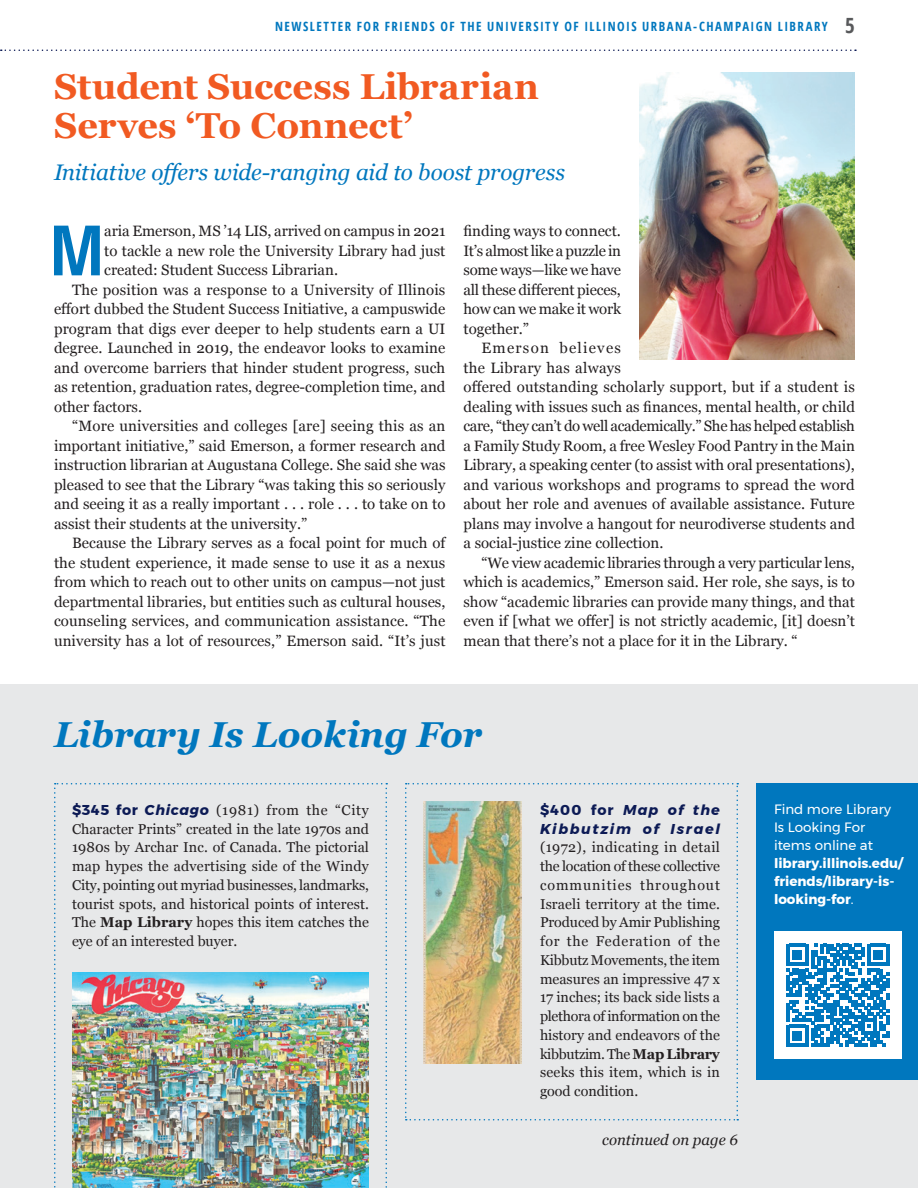
<style>
.page{position:relative;width:918px;height:1188px;background:#fff}
.page>*{position:absolute;margin:0;border:0;box-sizing:border-box;transform-origin:0 0}
.Text_first_paragraph{font:700 condensed 69.6px "Open Sans";color:#0077be}
.A_head{font:700 36px/39px "Georgia";color:#f15a22}
.B_Head{font:italic 700 36px "Georgia";letter-spacing:-.005em;color:#0077be}
.b_Head{font:italic 22.5px "Georgia";letter-spacing:-.01em;color:#0077be}
.Text{font:15px/19.5px "Georgia";color:#231f20;text-align:justify}
.Text_first_paragraph-2{font:15px/19.5px "Georgia";color:#231f20;text-align:justify}
.Continued{font:italic 15px "Georgia";color:#231f20}
.LILF_no_divider{font:14.25px/18.8px "Georgia";color:#231f20;text-align:justify}
.Sidebar_Reversed{font:700 13.5px/18px "Montserrat";color:#fff}
.t1{font:700 condensed 12.75px "Open Sans";letter-spacing:.115em;color:#0077be}
.s1{font-size:21px;color:#58595b}
.s2{font-family:"Montserrat";font-weight:700;color:#0c1a55}
.s3{font-family:"Montserrat";font-weight:700;font-style:italic;color:#0c1a55}
.s4{font-weight:700}
.s5{font-weight:400}
</style>
<div class="page">
<img style="left:639px;top:72px;width:216px;height:288px">
<div style="left:0;top:684px;width:918px;height:504px;background:#e7e8e9"></div>
<svg style="left:1px;top:50px;width:855px;height:1px"></svg>
<div style="left:756px;top:783px;width:162px;height:297px;background:#0077be"></div>
<div style="left:774px;top:932px;width:128px;height:127px;background:#fff"></div>
<svg style="left:786px;top:944px;width:103px;height:103px"></svg>
<img style="left:54px;top:783px;width:333px;height:405px">
<svg style="left:405px;top:783px;width:333px;height:337px"></svg>
<p class="t1" style="left:275px;top:17px;width:581px">NEWSLETTER FOR FRIENDS OF THE UNIVERSITY OF ILLINOIS URBANA-CHAMPAIGN LIBRARY <span class="s1">5</span></p>
<p class="A_head" style="left:54px;top:65px;width:487px">Student Success Librarian<br>Serves ‘To Connect’</p>
<p class="b_Head" style="left:54px;top:156px;width:513px">Initiative offers wide-ranging aid to boost progress</p>
<p class="Text_first_paragraph" style="left:50px;top:201px;width:56px">M</p>
<p class="Text_first_paragraph-2" style="left:104px;top:221px;width:343px">aria Emerson, MS ’14 LIS, arrived on campus in 2021 to tackle a new role the University Library had just created: Student Success Librarian.</p>
<p class="Text" style="left:54px;top:279px;width:393px;text-indent:18px">The position was a response to a University of Illinois effort dubbed the Student Success Initiative, a campuswide program that digs ever deeper to help students earn a UI degree. Launched in 2019, the endeavor looks to examine and overcome barriers that hinder student progress, such as retention, graduation rates, degree-completion time, and other factors.</p>
<p class="Text" style="left:54px;top:416px;width:393px;text-indent:18px">“More universities and colleges [are] seeing this as an important initiative,” said Emerson, a former research and instruction librarian at Augustana College. She said she was pleased to see that the Library “was taking this so seriously and seeing it as a really important . . . role . . . to take on to assist their students at the university.”</p>
<p class="Text" style="left:54px;top:533px;width:393px;text-indent:18px">Because the Library serves as a focal point for much of the student experience, it made sense to use it as a nexus from which to reach out to other units on campus—not just departmental libraries, but entities such as cultural houses, counseling services, and communication assistance. “The university has a lot of resources,” Emerson said. “It’s just</p>
<p class="Text" style="left:464px;top:221px;width:159px">finding ways to connect.<br>It’s almost like a puzzle in some ways—like we have all these different pieces, how can we make it work together.”</p>
<p class="Text" style="left:464px;top:338px;width:393px;text-align:left;text-indent:18px">Emerson believes<br>the Library has always<br>offered outstanding scholarly support, but if a student is dealing with issues such as finances, mental health, or child care, “they can’t do well academically.” She has helped establish a Family Study Room, a free Wesley Food Pantry in the Main Library, a speaking center (to assist with oral presentations), and various workshops and programs to spread the word about her role and avenues of available assistance. Future plans may involve a hangout for neurodiverse students and a social-justice zine collection.</p>
<p class="Text" style="left:464px;top:552px;width:393px;text-indent:18px">“We view academic libraries through a very particular lens, which is academics,” Emerson said. Her role, she says, is to show “academic libraries can provide many things, and that even if [what we offer] is not strictly academic, [it] doesn’t mean that there’s not a place for it in the Library. “</p>
<p class="B_Head" style="left:54px;top:708px;width:429px">Library Is Looking For</p>
<p class="LILF_no_divider" style="left:72px;top:800px;width:299px"><span class="s2">$345 for</span> <span class="s3">Chicago</span> (1981) from the “City Character Prints” created in the late 1970s and 1980s by Archar Inc. of Canada. The pictorial map hypes the advertising side of the Windy City, pointing out myriad businesses, landmarks, tourist spots, and historical points of interest.<br>The <span class="s4">Map Library</span> hopes this item catches the eye of an interested buyer.</p>
<p class="LILF_no_divider" style="left:540px;top:800px;width:182px"><span class="s2">$400 for</span> <span class="s3">Map of the Kibbutzim of Israel </span>(1972), indicating in detail the location of these collective communities throughout Israeli territory at the time.<br>Produced by Amir Publishing for the Federation of the Kibbutz Movements, the item measures an impressive 47 x 17 inches; its back side lists a plethora of information on the history and endeavors of the kibbutzim. The <span class="s4">Map Library </span>seeks this item, which is in good condition.</p>
<p class="Continued" style="left:602px;top:1129px;width:137px">continued on page 6</p>
<p class="Sidebar_Reversed" style="left:774px;top:800px;width:131px"><span class="s5">Find more Library<br>Is Looking For items online at </span>library.illinois.edu/ friends/library-is&shy;looking-for<span class="s5">.</span></p>
</div>
